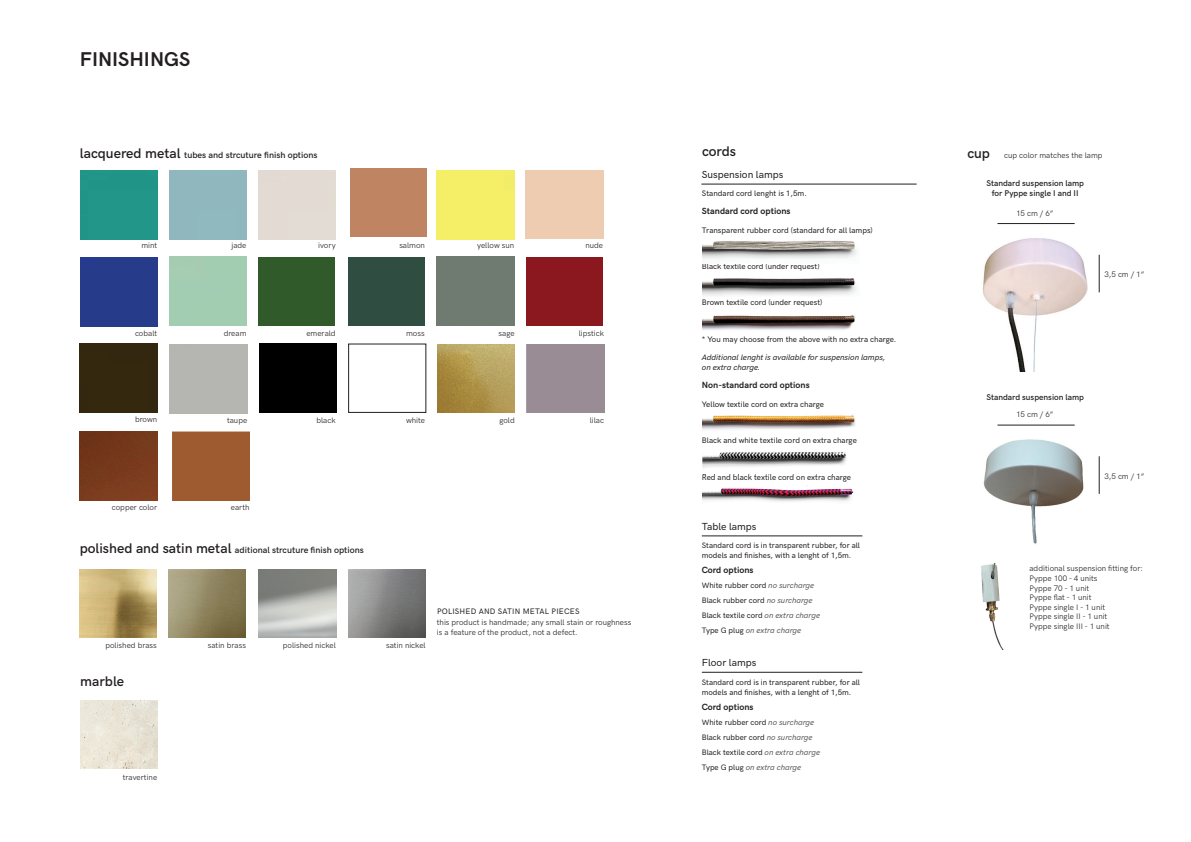
<style>
.page{position:relative;width:1191px;height:842px;background:#fff}
.page>*{position:absolute;margin:0;border:0;box-sizing:border-box;transform-origin:0 0}
.t1{font:700 20px "HK Grotesk";color:#231f20}
.t2{font:600 14px "HK Grotesk";color:#231f20}
.t3{font:500 10.3px "HK Grotesk";color:#231f20}
.t4{font:600 9px "HK Grotesk";color:#231f20}
.t5{font:700 9px "HK Grotesk";color:#231f20}
.t6{font:600 8.4px/10px "HK Grotesk";color:#231f20;text-align:center}
.t7{font:8px/9.6px "HK Grotesk";color:#231f20}
.t8{font:500 8px "HK Grotesk";color:#231f20}
.t9{font:italic 500 8px/10px "HK Grotesk";color:#231f20}
.t10{font:500 8px "HK Grotesk";letter-spacing:.025em;color:#231f20}
.t11{font:500 7.9px/15px "HK Grotesk";color:#231f20}
.s1{font-size:14px}
.s2{font-style:italic;color:#57585a}
.s3{font-weight:600;font-size:14px}
</style>
<div class="page">
<img style="left:983px;top:424px;width:116px;height:120px">
<img style="left:348px;top:569px;width:78px;height:68px">
<img style="left:80px;top:569px;width:77px;height:69px">
<img style="left:169px;top:569px;width:77px;height:69px">
<img style="left:702px;top:278px;width:155px;height:18px">
<img style="left:702px;top:452px;width:145px;height:16px">
<img style="left:702px;top:474px;width:131px;height:1px">
<img style="left:702px;top:315px;width:153px;height:15px">
<img style="left:702px;top:488px;width:152px;height:14px">
<img style="left:702px;top:240px;width:155px;height:20px">
<img style="left:702px;top:415px;width:153px;height:15px">
<hr style="left:701px;top:184px;width:215px;height:1px;background:#231f20">
<img style="left:80px;top:700px;width:77px;height:69px">
<hr style="left:702px;top:536px;width:160px;height:1px;background:#231f20">
<hr style="left:702px;top:672px;width:160px;height:1px;background:#231f20">
<img style="left:982px;top:223px;width:118px;height:148px">
<hr style="left:997px;top:223px;width:77px;height:1px;background:#231f20">
<hr style="left:997px;top:425px;width:77px;height:1px;background:#231f20">
<hr style="left:1099px;top:255px;width:1px;height:37px;background:#231f20">
<hr style="left:1099px;top:456px;width:1px;height:38px;background:#231f20">
<img style="left:981px;top:564px;width:23px;height:86px">
<div style="left:80px;top:170px;width:77px;height:69px;background:#229688"></div>
<div style="left:437px;top:170px;width:77px;height:69px;background:#f5ef67"></div>
<div style="left:80px;top:258px;width:77px;height:68px;background:#273b8b"></div>
<img style="left:80px;top:432px;width:77px;height:68px">
<div style="left:80px;top:344px;width:77px;height:68px;background:#34280f"></div>
<div style="left:259px;top:344px;width:77px;height:68px;background:#000001"></div>
<div style="left:348px;top:344px;width:78px;height:69px;border:1px solid #231f20"></div>
<img style="left:437px;top:345px;width:78px;height:67px">
<div style="left:348px;top:257px;width:77px;height:69px;background:#304d41"></div>
<div style="left:258px;top:257px;width:77px;height:69px;background:#305a2a"></div>
<div style="left:526px;top:257px;width:77px;height:69px;background:#8b171f"></div>
<div style="left:437px;top:257px;width:77px;height:69px;background:#6f7b70"></div>
<div style="left:350px;top:169px;width:77px;height:68px;background:#bf8562"></div>
<div style="left:172px;top:432px;width:78px;height:68px;background:#9f5b30"></div>
<h1 class="t1" style="left:80px;top:44px;width:112px">FINISHINGS</h1>
<p class="t4" style="left:80px;top:148px;width:239px"><span class="s1">lacquered metal</span> tubes and strcuture finish options</p>
<p class="t7" style="left:141px;top:240px;width:17px">mint</p>
<p class="t7" style="left:231px;top:240px;width:17px">jade</p>
<p class="t7" style="left:318px;top:240px;width:19px">ivory</p>
<p class="t7" style="left:399px;top:240px;width:27px">salmon</p>
<p class="t7" style="left:477px;top:240px;width:38px">yellow sun</p>
<p class="t7" style="left:585px;top:240px;width:19px">nude</p>
<p class="t7" style="left:135px;top:327px;width:24px">cobalt</p>
<p class="t7" style="left:498px;top:327px;width:17px">sage</p>
<p class="t7" style="left:224px;top:327px;width:24px">dream</p>
<p class="t7" style="left:306px;top:327px;width:31px">emerald</p>
<p class="t7" style="left:406px;top:327px;width:20px">moss</p>
<p class="t7" style="left:579px;top:327px;width:27px">lipstick</p>
<p class="t7" style="left:135px;top:414px;width:24px">brown</p>
<p class="t7" style="left:227px;top:415px;width:22px">taupe</p>
<p class="t7" style="left:112px;top:502px;width:47px">copper color</p>
<p class="t7" style="left:231px;top:502px;width:20px">earth</p>
<p class="t7" style="left:316px;top:415px;width:21px">black</p>
<p class="t4" style="left:80px;top:543px;width:286px"><span class="s1">polished and satin metal</span> aditional strcuture finish options</p>
<p class="t7" style="left:406px;top:415px;width:21px">white</p>
<p class="t7" style="left:499px;top:415px;width:17px">gold</p>
<p class="t7" style="left:590px;top:415px;width:16px">lilac</p>
<p class="t10" style="left:437px;top:605px;width:144px">POLISHED AND SATIN METAL PIECES</p>
<p class="t7" style="left:437px;top:617px;width:196px;line-height:10px">this product is handmade; any small stain or roughness is a feature of the product, not a defect.</p>
<p class="t7" style="left:105px;top:640px;width:53px">polished brass</p>
<p class="t7" style="left:208px;top:640px;width:40px">satin brass</p>
<p class="t7" style="left:283px;top:640px;width:54px">polished nickel</p>
<p class="t7" style="left:386px;top:640px;width:41px">satin nickel</p>
<h2 class="t2" style="left:80px;top:671px;width:46px">marble</h2>
<p class="t7" style="left:123px;top:771px;width:36px">travertine</p>
<h2 class="t2" style="left:702px;top:141px;width:36px">cords</h2>
<p class="t3" style="left:702px;top:167px;width:83px">Suspension lamps</p>
<p class="t8" style="left:702px;top:187px;width:106px">Standard cord lenght is 1,5m.</p>
<p class="t5" style="left:702px;top:204px;width:90px">Standard cord options</p>
<p class="t8" style="left:702px;top:224px;width:172px">Transparent rubber cord (standard for all lamps)</p>
<p class="t8" style="left:702px;top:260px;width:119px">Black textile cord (under request)</p>
<p class="t8" style="left:702px;top:297px;width:122px">Brown textile cord (under request)</p>
<p class="t8" style="left:702px;top:333px;width:196px">* You may choose from the above with no extra charge.</p>
<p class="t9" style="left:702px;top:352px;width:185px">Additional lenght is available for suspension lamps, on extra charge.</p>
<p class="t5" style="left:702px;top:378px;width:109px">Non-standard cord options</p>
<p class="t8" style="left:702px;top:398px;width:124px">Yellow textile cord on extra charge</p>
<p class="t8" style="left:702px;top:434px;width:156px">Black and white textile cord on extra charge</p>
<p class="t8" style="left:702px;top:471px;width:151px">Red and black textile cord on extra charge</p>
<p class="t3" style="left:702px;top:519px;width:56px">Table lamps</p>
<p class="t11" style="left:702px;top:540px;width:160px;line-height:10px">Standard cord is in transparent rubber, for all models and finishes, with a lenght of 1,5m.</p>
<p class="t5" style="left:702px;top:563px;width:53px">Cord options</p>
<p class="t11" style="left:702px;top:577px;width:120px">White rubber cord <span class="s2">no surcharge<br></span>Black rubber cord <span class="s2">no surcharge<br></span>Black textile cord <span class="s2">on extra charge<br></span>Type G plug <span class="s2">on extra charge</span></p>
<p class="t3" style="left:702px;top:655px;width:56px">Floor lamps</p>
<p class="t11" style="left:702px;top:677px;width:160px;line-height:10px">Standard cord is in transparent rubber, for all models and finishes, with a lenght of 1,5m.</p>
<p class="t5" style="left:702px;top:701px;width:53px">Cord options</p>
<p class="t11" style="left:702px;top:715px;width:120px">White rubber cord <span class="s2">no surcharge<br></span>Black rubber cord <span class="s2">no surcharge<br></span>Black textile cord <span class="s2">on extra charge<br></span>Type G plug <span class="s2">on extra charge</span></p>
<p class="t7" style="left:967px;top:150px;width:137px"><span class="s3">cup</span> cup color matches the lamp</p>
<p class="t6" style="left:986px;top:178px;width:99px">Standard suspension lamp for Pyppe single I and II</p>
<p class="t7" style="left:1016px;top:208px;width:39px">15 cm / 6”</p>
<p class="t7" style="left:1104px;top:269px;width:41px">3,5 cm / 1”</p>
<p class="t6" style="left:986px;top:392px;width:99px">Standard suspension lamp</p>
<p class="t7" style="left:1016px;top:409px;width:39px">15 cm / 6”</p>
<p class="t7" style="left:1104px;top:471px;width:41px">3,5 cm / 1”</p>
<p class="t7" style="left:1029px;top:563px;width:115px">additional suspension fitting for:<br>Pyppe 100 - 4 units<br>Pyppe 70 - 1 unit<br>Pyppe flat - 1 unit<br>Pyppe single I - 1 unit<br>Pyppe single II - 1 unit<br>Pyppe single III - 1 unit</p>
</div>
